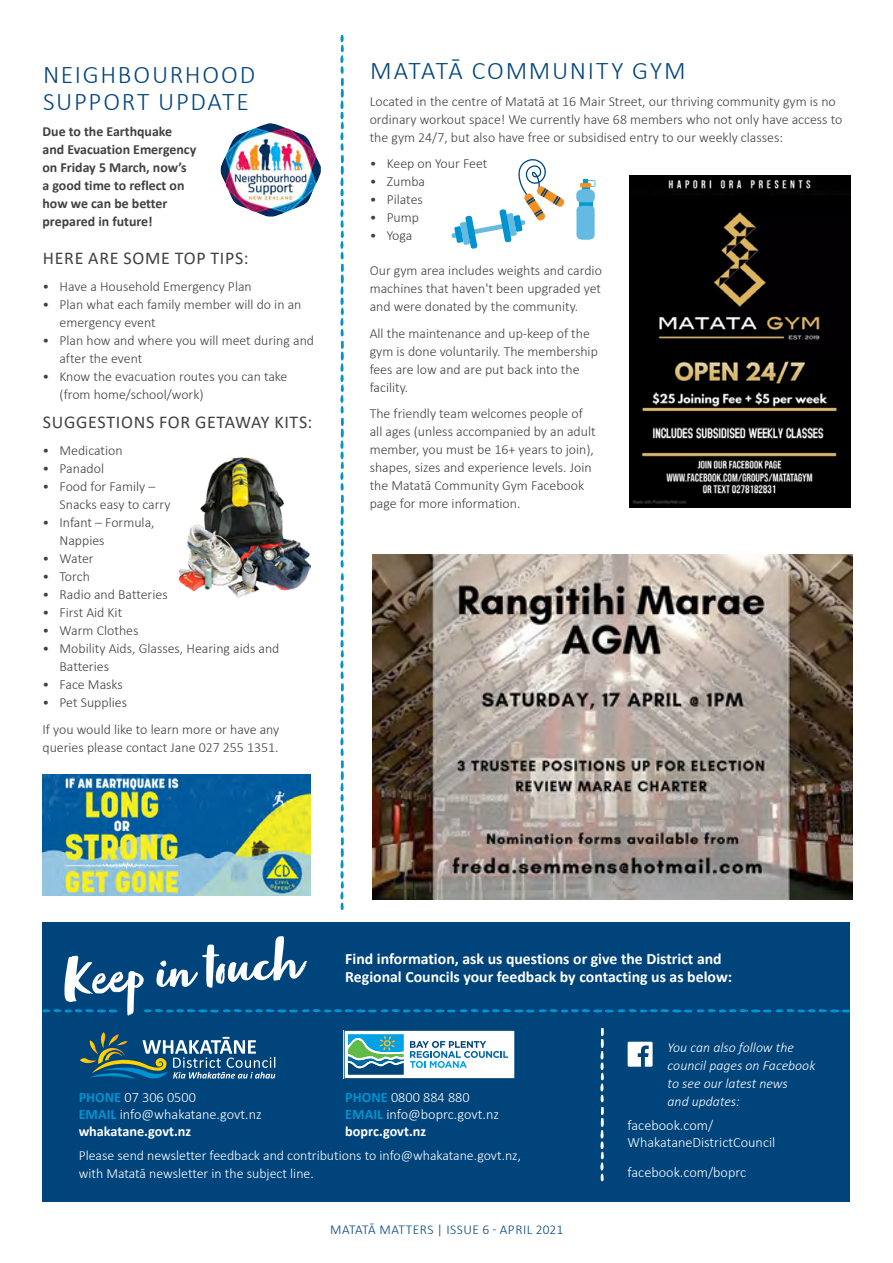
<style>
.page{position:relative;width:893px;height:1263px;background:#fff}
.page>*{position:absolute;margin:0;border:0;box-sizing:border-box;transform-origin:0 0}
.Body{font:60px "Zooja";color:#fff}
.Sub_Title{font:300 25.5px/27px "Calibri";letter-spacing:.065em;color:#00447c}
.sub_head_2{font:18px "Calibri";letter-spacing:.04em;color:#414042}
.Body-2{font:700 15.75px/18px "Calibri";color:#fff}
.t1{font:300 14.25px/17.1px "Calibri";color:#fff}
.t2{font:700 14.25px "Calibri";color:#fff}
.Body-3{font:300 13.8px/18px "Calibri";color:#414042}
.Body-4{font:700 13.8px/18px "Calibri";color:#414042}
.Body-5{font:300 13.8px/18px "Calibri";color:#fff}
.Body-6{font:italic 300 13.8px/18px "Calibri";color:#fff}
.Body-7{font:300 13.5px "Calibri";letter-spacing:.04em;color:#00447c}
.s1{font-weight:700;color:#0093d0}
</style>
<div class="page">
<div style="left:43px;top:923px;width:807px;height:279px;background:#00447c"></div>
<svg style="left:628px;top:1042px;width:25px;height:25px"></svg>
<svg style="left:144px;top:1009px;width:706px;height:4px"></svg>
<svg style="left:43px;top:1009px;width:74px;height:4px"></svg>
<svg style="left:600px;top:1027px;width:4px;height:154px"></svg>
<svg style="left:344px;top:1030px;width:171px;height:49px;background:#abcfda"></svg>
<svg style="left:80px;top:1032px;width:195px;height:47px"></svg>
<svg style="left:340px;top:573px;width:4px;height:337px"></svg>
<svg style="left:340px;top:35px;width:4px;height:532px"></svg>
<img style="left:43px;top:775px;width:268px;height:120px">
<img style="left:221px;top:123px;width:100px;height:94px">
<img style="left:178px;top:457px;width:133px;height:141px">
<img style="left:373px;top:554px;width:480px;height:346px">
<img style="left:629px;top:176px;width:221px;height:331px">
<svg style="left:576px;top:179px;width:19px;height:61px"></svg>
<svg style="left:451px;top:159px;width:114px;height:90px"></svg>
<p class="Sub_Title" style="left:43px;top:61px;width:214px">NEIGHBOURHOOD<br>SUPPORT UPDATE</p>
<p class="Body-4" style="left:43px;top:123px;width:155px">Due to the Earthquake and Evacuation Emergency on Friday 5 March, now’s a good time to reflect on how we can be better prepared in future!</p>
<p class="sub_head_2" style="left:43px;top:246px;width:207px">HERE ARE SOME TOP TIPS:</p>
<p class="Body-3" style="left:43px;top:277px;width:211px">• Have a Household Emergency Plan</p>
<p class="Body-3" style="left:60px;top:295px;width:243px;text-indent:-17px">• Plan what each family member will do in an emergency event</p>
<p class="Body-3" style="left:60px;top:331px;width:256px;text-indent:-17px">• Plan how and where you will meet during and after the event</p>
<p class="Body-3" style="left:60px;top:367px;width:229px;text-indent:-17px">• Know the evacuation routes you can take (from home/school/work)</p>
<p class="sub_head_2" style="left:43px;top:410px;width:271px">SUGGESTIONS FOR GETAWAY KITS:</p>
<p class="Body-3" style="left:43px;top:441px;width:82px">• Medication</p>
<p class="Body-3" style="left:43px;top:459px;width:63px">• Panadol</p>
<p class="Body-3" style="left:60px;top:477px;width:112px;text-indent:-17px">• Food for Family –<br>Snacks easy to carry</p>
<p class="Body-3" style="left:60px;top:513px;width:97px;text-indent:-17px">• Infant – Formula,<br>Nappies</p>
<p class="Body-3" style="left:43px;top:549px;width:53px">• Water</p>
<p class="Body-3" style="left:43px;top:567px;width:49px">• Torch</p>
<p class="Body-3" style="left:43px;top:585px;width:127px">• Radio and Batteries</p>
<p class="Body-3" style="left:43px;top:603px;width:81px">• First Aid Kit</p>
<p class="Body-3" style="left:43px;top:621px;width:97px">• Warm Clothes</p>
<p class="Body-3" style="left:60px;top:639px;width:221px;text-indent:-17px">• Mobility Aids, Glasses, Hearing aids and<br>Batteries</p>
<p class="Body-3" style="left:43px;top:675px;width:82px">• Face Masks</p>
<p class="Body-3" style="left:43px;top:693px;width:86px">• Pet Supplies</p>
<p class="Body-3" style="left:43px;top:720px;width:238px">If you would like to learn more or have any queries please contact Jane 027 255 1351.</p>
<p class="Sub_Title" style="left:370px;top:57px;width:317px">MATATĀ COMMUNITY GYM</p>
<p class="Body-3" style="left:370px;top:92px;width:474px">Located in the centre of Matatā at 16 Mair Street, our thriving community gym is no ordinary workout space! We currently have 68 members who not only have access to the gym 24/7, but also have free or subsidised entry to our weekly classes:</p>
<p class="Body-3" style="left:370px;top:155px;width:119px">• Keep on Your Feet</p>
<p class="Body-3" style="left:370px;top:173px;width:57px">• Zumba</p>
<p class="Body-3" style="left:370px;top:191px;width:55px">• Pilates</p>
<p class="Body-3" style="left:370px;top:209px;width:51px">• Pump</p>
<p class="Body-3" style="left:370px;top:227px;width:44px">• Yoga</p>
<p class="Body-3" style="left:370px;top:262px;width:234px;text-align:justify">Our gym area includes weights and cardio machines that haven't been upgraded yet and were donated by the community.</p>
<p class="Body-3" style="left:370px;top:324px;width:230px">All the maintenance and up-keep of the gym is done voluntarily. The membership fees are low and are put back into the facility.</p>
<p class="Body-3" style="left:370px;top:404px;width:227px">The friendly team welcomes people of all ages (unless accompanied by an adult member, you must be 16+ years to join), shapes, sizes and experience levels. Join the Matatā Community Gym Facebook page for more information.</p>
<p class="Body" style="left:59px;top:950px;width:239px;rotate:-5deg">Keep in touch</p>
<p class="Body-2" style="left:345px;top:949px;width:388px">Find information, ask us questions or give the District and<br>Regional Councils your feedback by contacting us as below:</p>
<p class="t1" style="left:79px;top:1088px;width:119px"><span class="s1">PHONE</span> 07 306 0500</p>
<p class="t1" style="left:79px;top:1105px;width:185px"><span class="s1">EMAIL</span> info@whakatane.govt.nz</p>
<p class="t2" style="left:79px;top:1121px;width:114px">whakatane.govt.nz</p>
<p class="t1" style="left:345px;top:1088px;width:126px"><span class="s1">PHONE</span> 0800 884 880</p>
<p class="t1" style="left:345px;top:1105px;width:155px"><span class="s1">EMAIL</span> info@boprc.govt.nz</p>
<p class="t2" style="left:345px;top:1121px;width:82px">boprc.govt.nz</p>
<p class="Body-5" style="left:79px;top:1147px;width:444px">Please send newsletter feedback and contributions to info@whakatane.govt.nz, with Matatā newsletter in the subject line.</p>
<p class="Body-7" style="left:330px;top:1221px;width:234px">MATATĀ MATTERS | ISSUE 6 - APRIL 2021</p>
<p class="Body-6" style="left:668px;top:1038px;width:149px">You can also follow the council pages on Facebook to see our latest news<br>and updates:</p>
<p class="t1" style="left:628px;top:1117px;width:149px">facebook.com/<br>WhakataneDistrictCouncil</p>
<p class="t1" style="left:628px;top:1164px;width:120px">facebook.com/boprc</p>
</div>
